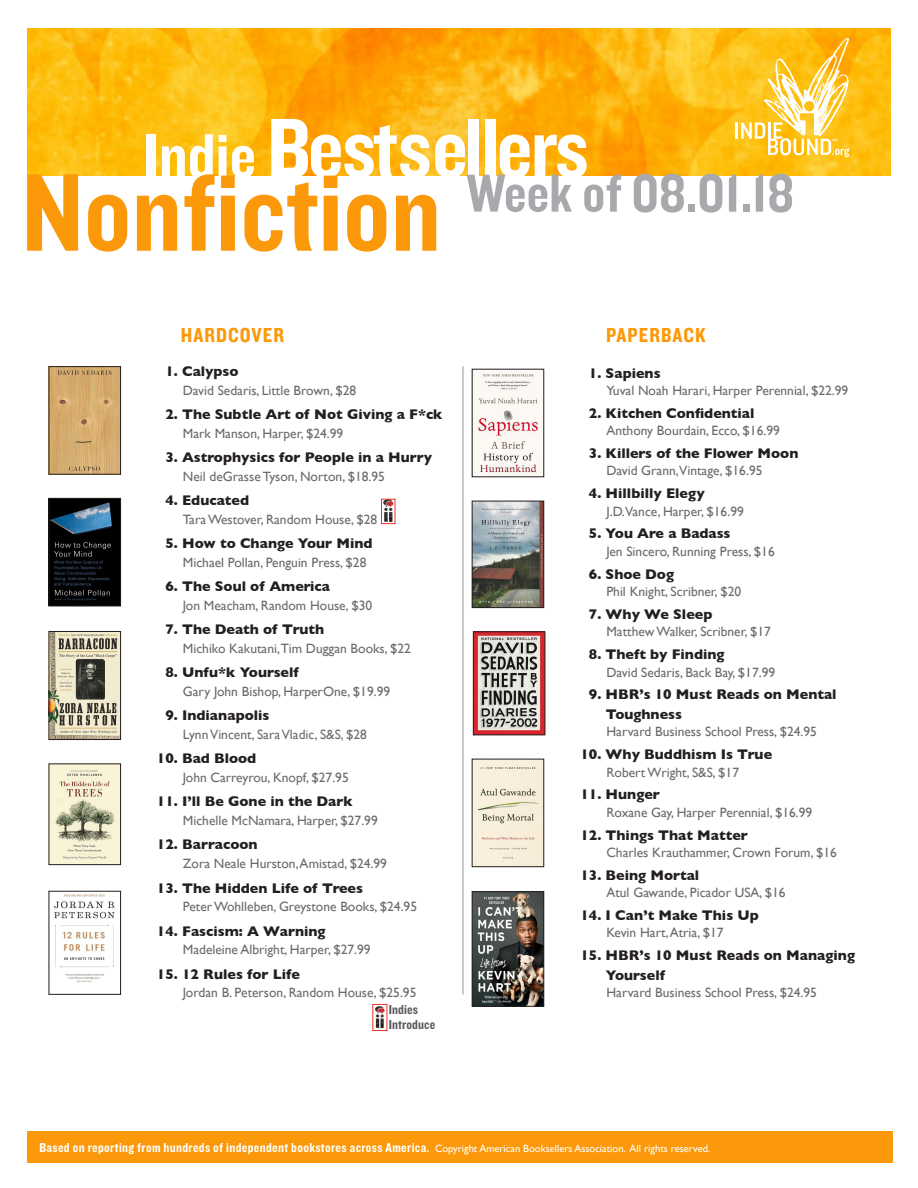
<style>
.page{position:relative;width:918px;height:1188px;background:#fff}
.page>*{position:absolute;margin:0;border:0;box-sizing:border-box;transform-origin:0 0}
.t1{font:114.6px "Knockout 50 Welterweight";color:#fc990a}
.t2{font:88.05px "Knockout 50 Welterweight";letter-spacing:-.03em;color:#fff}
.t3{font:55.5px "Knockout 50 Welterweight";color:#a8a9ad}
.t4{font:21px "Knockout 50 Welterweight";letter-spacing:.05em;color:#fc990a}
.BestsellerTitle{font:700 14.25px/19.6px "Gill Sans";color:#231f20}
.Body_Text_2{font:13.5px "Gill Sans";color:#6b6b6e}
.t5{font:13.5px "Knockout 50 Welterweight";letter-spacing:.025em;color:#fff}
.subtitle_and_author{font:13.5px "Knockout 50 Welterweight";letter-spacing:.01em;color:#57585a}
.s1{font-size:65.1px}
.s2{font-family:"Gill Sans";font-size:10.5px}
</style>
<div class="page">
<img style="left:27px;top:28px;width:864px;height:148px">
<hr style="left:463px;top:366px;width:1px;height:628px;background:#939598">
<div style="left:27px;top:1131px;width:865px;height:31px;background:#fc990a"></div>
<svg style="left:736px;top:38px;width:113px;height:119px"></svg>
<img style="left:375px;top:1006px;width:10px;height:23px">
<div style="left:373px;top:1004px;width:14px;height:27px;border:1px solid #ef3122"></div>
<img style="left:51px;top:500px;width:68px;height:104px">
<div style="left:49px;top:498px;width:72px;height:108px;border:1px solid #231f20"></div>
<img style="left:51px;top:633px;width:68px;height:105px">
<div style="left:49px;top:631px;width:72px;height:109px;border:1px solid #231f20"></div>
<img style="left:54px;top:894px;width:61px;height:89px">
<div style="left:49px;top:891px;width:72px;height:104px;border:1px solid #231f20"></div>
<img style="left:51px;top:368px;width:68px;height:104px">
<div style="left:49px;top:366px;width:72px;height:108px;border:1px solid #231f20"></div>
<img style="left:51px;top:766px;width:68px;height:97px">
<div style="left:49px;top:764px;width:72px;height:101px;border:1px solid #231f20"></div>
<img style="left:383px;top:501px;width:10px;height:21px">
<div style="left:381px;top:499px;width:14px;height:25px;border:1px solid #ef3122"></div>
<img style="left:474px;top:371px;width:68px;height:104px">
<div style="left:472px;top:369px;width:72px;height:108px;border:1px solid #231f20"></div>
<img style="left:474px;top:503px;width:68px;height:103px">
<div style="left:472px;top:501px;width:72px;height:107px;border:1px solid #231f20"></div>
<img style="left:475px;top:634px;width:68px;height:99px">
<div style="left:473px;top:632px;width:72px;height:103px;border:1px solid #231f20"></div>
<img style="left:474px;top:761px;width:68px;height:104px">
<div style="left:472px;top:759px;width:72px;height:108px;border:1px solid #231f20"></div>
<img style="left:474px;top:893px;width:68px;height:112px">
<div style="left:472px;top:891px;width:72px;height:116px;border:1px solid #231f20"></div>
<p class="t2" style="left:143px;top:90px;width:447px"><span class="s1">Indie</span> Bestsellers</p>
<p class="t1" style="left:22px;top:137px;width:421px">Nonfiction</p>
<p class="t3" style="left:466px;top:157px;width:329px">Week of 08.01.18</p>
<p class="t4" style="left:181px;top:321px;width:105px">HARDCOVER</p>
<p class="t4" style="left:606px;top:321px;width:101px">PAPERBACK</p>
<p class="BestsellerTitle" style="left:165px;top:361px;width:75px">1. Calypso</p>
<p class="Body_Text_2" style="left:183px;top:382px;width:175px">David Sedaris, Little Brown, $28</p>
<p class="BestsellerTitle" style="left:165px;top:404px;width:279px">2. The Subtle Art of Not Giving a F*ck</p>
<p class="Body_Text_2" style="left:183px;top:426px;width:162px">Mark Manson, Harper, $24.99</p>
<p class="BestsellerTitle" style="left:165px;top:447px;width:268px">3. Astrophysics for People in a Hurry</p>
<p class="Body_Text_2" style="left:183px;top:469px;width:204px">Neil deGrasse Tyson, Norton, $18.95</p>
<p class="BestsellerTitle" style="left:165px;top:490px;width:85px">4. Educated</p>
<p class="Body_Text_2" style="left:183px;top:512px;width:196px">Tara Westover, Random House, $28</p>
<p class="BestsellerTitle" style="left:165px;top:533px;width:209px">5. How to Change Your Mind</p>
<p class="Body_Text_2" style="left:183px;top:555px;width:185px">Michael Pollan, Penguin Press, $28</p>
<p class="BestsellerTitle" style="left:165px;top:576px;width:166px">6. The Soul of America</p>
<p class="Body_Text_2" style="left:183px;top:598px;width:191px">Jon Meacham, Random House, $30</p>
<p class="BestsellerTitle" style="left:165px;top:619px;width:160px">7. The Death of Truth</p>
<p class="Body_Text_2" style="left:183px;top:641px;width:230px">Michiko Kakutani,Tim Duggan Books, $22</p>
<p class="BestsellerTitle" style="left:165px;top:662px;width:135px">8. Unfu*k Yourself</p>
<p class="Body_Text_2" style="left:183px;top:684px;width:209px">Gary John Bishop, HarperOne, $19.99</p>
<p class="BestsellerTitle" style="left:165px;top:705px;width:106px">9. Indianapolis</p>
<p class="Body_Text_2" style="left:183px;top:727px;width:186px">Lynn Vincent, Sara Vladic, S&amp;S, $28</p>
<p class="BestsellerTitle" style="left:157px;top:748px;width:101px">10. Bad Blood</p>
<p class="Body_Text_2" style="left:183px;top:770px;width:167px">John Carreyrou, Knopf, $27.95</p>
<p class="BestsellerTitle" style="left:157px;top:792px;width:197px">11. I’ll Be Gone in the Dark</p>
<p class="Body_Text_2" style="left:183px;top:813px;width:196px">Michelle McNamara, Harper, $27.99</p>
<p class="BestsellerTitle" style="left:157px;top:835px;width:102px">12. Barracoon</p>
<p class="Body_Text_2" style="left:183px;top:856px;width:206px">Zora Neale Hurston, Amistad, $24.99</p>
<p class="BestsellerTitle" style="left:157px;top:878px;width:208px">13. The Hidden Life of Trees</p>
<p class="Body_Text_2" style="left:183px;top:899px;width:236px">Peter Wohlleben, Greystone Books, $24.95</p>
<p class="BestsellerTitle" style="left:157px;top:921px;width:170px">14. Fascism: A Warning</p>
<p class="Body_Text_2" style="left:183px;top:942px;width:189px">Madeleine Albright, Harper, $27.99</p>
<p class="BestsellerTitle" style="left:157px;top:964px;width:145px">15. 12 Rules for Life</p>
<p class="Body_Text_2" style="left:183px;top:985px;width:235px">Jordan B. Peterson, Random House, $25.95</p>
<p class="subtitle_and_author" style="left:389px;top:1000px;width:31px">Indies</p>
<p class="subtitle_and_author" style="left:389px;top:1015px;width:48px">Introduce</p>
<p class="BestsellerTitle" style="left:589px;top:363px;width:73px">1. Sapiens</p>
<p class="Body_Text_2" style="left:606px;top:382px;width:243px">Yuval Noah Harari, Harper Perennial, $22.99</p>
<p class="BestsellerTitle" style="left:589px;top:403px;width:167px">2. Kitchen Confidential</p>
<p class="Body_Text_2" style="left:606px;top:423px;width:175px">Anthony Bourdain, Ecco, $16.99</p>
<p class="BestsellerTitle" style="left:589px;top:443px;width:211px">3. Killers of the Flower Moon</p>
<p class="Body_Text_2" style="left:606px;top:463px;width:158px">David Grann,Vintage, $16.95</p>
<p class="BestsellerTitle" style="left:589px;top:483px;width:117px">4. Hillbilly Elegy</p>
<p class="Body_Text_2" style="left:606px;top:503px;width:139px">J.D.Vance, Harper, $16.99</p>
<p class="BestsellerTitle" style="left:589px;top:524px;width:143px">5. You Are a Badass</p>
<p class="Body_Text_2" style="left:606px;top:543px;width:170px">Jen Sincero, Running Press, $16</p>
<p class="BestsellerTitle" style="left:589px;top:564px;width:87px">6. Shoe Dog</p>
<p class="Body_Text_2" style="left:606px;top:584px;width:136px">Phil Knight, Scribner, $20</p>
<p class="BestsellerTitle" style="left:589px;top:604px;width:125px">7. Why We Sleep</p>
<p class="Body_Text_2" style="left:606px;top:624px;width:166px">Matthew Walker, Scribner, $17</p>
<p class="BestsellerTitle" style="left:589px;top:644px;width:137px">8. Theft by Finding</p>
<p class="Body_Text_2" style="left:606px;top:664px;width:170px">David Sedaris, Back Bay, $17.99</p>
<p class="BestsellerTitle" style="left:606px;top:684px;width:232px;text-indent:-17px">9. HBR’s 10 Must Reads on Mental<br>Toughness</p>
<p class="Body_Text_2" style="left:606px;top:724px;width:212px">Harvard Business School Press, $24.95</p>
<p class="BestsellerTitle" style="left:580px;top:744px;width:193px">10. Why Buddhism Is True</p>
<p class="Body_Text_2" style="left:606px;top:764px;width:134px">Robert Wright, S&amp;S, $17</p>
<p class="BestsellerTitle" style="left:580px;top:784px;width:81px">11. Hunger</p>
<p class="Body_Text_2" style="left:606px;top:804px;width:207px">Roxane Gay, Harper Perennial, $16.99</p>
<p class="BestsellerTitle" style="left:580px;top:825px;width:169px">12. Things That Matter</p>
<p class="Body_Text_2" style="left:606px;top:845px;width:232px">Charles Krauthammer, Crown Forum, $16</p>
<p class="BestsellerTitle" style="left:580px;top:865px;width:120px">13. Being Mortal</p>
<p class="Body_Text_2" style="left:606px;top:885px;width:181px">Atul Gawande, Picador USA, $16</p>
<p class="BestsellerTitle" style="left:580px;top:905px;width:180px">14. I Can’t Make This Up</p>
<p class="Body_Text_2" style="left:606px;top:925px;width:119px">Kevin Hart, Atria, $17</p>
<p class="BestsellerTitle" style="left:606px;top:945px;width:251px;text-indent:-25px">15. HBR’s 10 Must Reads on Managing<br>Yourself</p>
<p class="Body_Text_2" style="left:606px;top:985px;width:212px">Harvard Business School Press, $24.95</p>
<p class="t5" style="left:39px;top:1139px;width:672px">Based on reporting from hundreds of independent bookstores across America. <span class="s2">Copyright American Booksellers Association. All rights reserved.</span></p>
</div>
